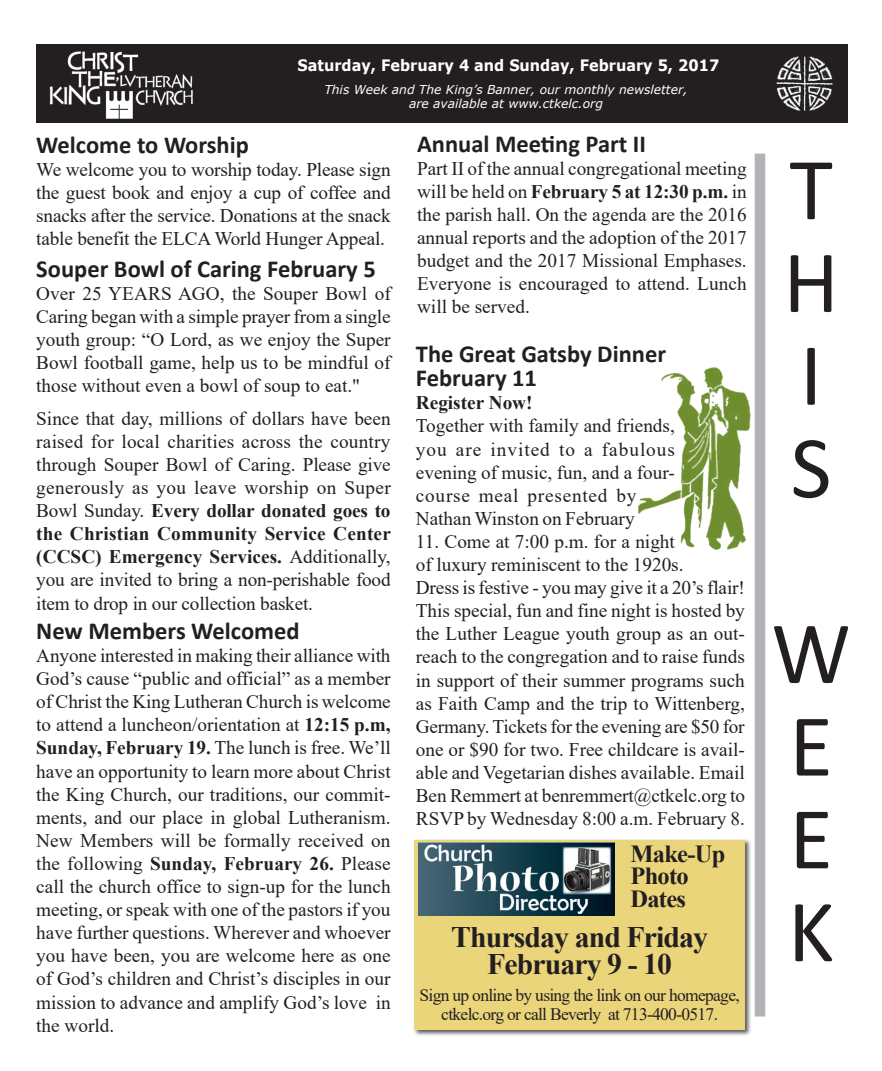
<style>
.page{position:relative;width:882px;height:1071px;background:#fff}
.page>*{position:absolute;margin:0;border:0;box-sizing:border-box;transform-origin:0 0}
.t1{font:89.25px "Calibri";color:#231f20}
.t2{font:700 29.75px "Times New Roman";letter-spacing:-.03em;color:#231f20}
.Inside_Heading{font:700 24.5px/24.5px "Calibri";color:#231f20}
.t3{font:700 24.5px/22.8px "Times New Roman";letter-spacing:-.03em;color:#231f20}
.t4{font:19.25px/23.1px "Times New Roman";color:#231f20;text-align:justify}
.t5{font:700 19.25px "Times New Roman";color:#231f20}
.t6{font:17.5px/19.2px "Times New Roman";letter-spacing:-.04em;color:#231f20;text-align:center}
.t7{font:700 15.75px "Verdana";color:#fff;scale:.92 1}
.t8{font:italic 12.25px/14.7px "Verdana";color:#fff;text-align:center}
.s1{font-weight:700}
</style>
<div class="page">
<div style="left:755px;top:154px;width:10px;height:863px;background:#b2b3b7"></div>
<div style="left:37px;top:44px;width:807px;height:79px;background:#231f20"></div>
<img style="left:49px;top:51px;width:144px;height:68px">
<img style="left:776px;top:44px;width:72px;height:78px">
<img style="left:638px;top:368px;width:113px;height:181px">
<div style="left:413px;top:839px;width:339px;height:198px;background:#231f20;opacity:.75"></div>
<div style="left:415px;top:840px;width:330px;height:190px;background:#ebd57b"></div>
<img style="left:418px;top:843px;width:197px;height:72px">
<p class="t7" style="left:298px;top:54px;width:460px">Saturday, February 4 and Sunday, February 5, 2017</p>
<p class="t8" style="left:324px;top:82px;width:365px">This Week and The King’s Banner, our monthly newsletter, are available at www.ctkelc.org</p>
<p class="Inside_Heading" style="left:36px;top:132px;width:214px">Welcome to Worship</p>
<p class="t4" style="left:36px;top:157px;width:356px">We welcome you to worship today. Please sign the guest book and enjoy a cup of coffee and snacks after the service. Donations at the snack table benefit the ELCA World Hunger Appeal.</p>
<p class="Inside_Heading" style="left:36px;top:256px;width:341px">Souper Bowl of Caring February 5</p>
<p class="t4" style="left:36px;top:281px;width:356px">Over 25 YEARS AGO, the Souper Bowl of Caring began with a simple prayer from a single youth group: “O Lord, as we enjoy the Super Bowl football game, help us to be mindful of those without even a bowl of soup to eat."</p>
<p class="t4" style="left:36px;top:406px;width:356px">Since that day, millions of dollars have been raised for local charities across the country through Souper Bowl of Caring. Please give generously as you leave worship on Super Bowl Sunday. <span class="s1">Every dollar donated goes to the Christian Community Service Center (CCSC) Emergency Services.</span> Additionally, you are invited to bring a non-perishable food item to drop in our collection basket.</p>
<p class="Inside_Heading" style="left:36px;top:618px;width:265px">New Members Welcomed</p>
<p class="t4" style="left:36px;top:643px;width:356px">Anyone interested in making their alliance with God’s cause “public and official” as a member of Christ the King Lutheran Church is welcome to attend a luncheon/orientation at <span class="s1">12:15 p.m, Sunday, February 19.</span> The lunch is free. We’ll have an opportunity to learn more about Christ the King Church, our traditions, our commit&shy;ments, and our place in global Lutheranism.<br>New Members will be formally received on the following <span class="s1">Sunday, February 26.</span> Please call the church office to sign-up for the lunch meeting, or speak with one of the pastors if you have further questions. Wherever and whoever you have been, you are welcome here as one of God’s children and Christ’s disciples in our mission to advance and amplify God’s love in the world.</p>
<p class="Inside_Heading" style="left:417px;top:131px;width:230px">Annual Meeting Part II</p>
<p class="t4" style="left:417px;top:156px;width:331px">Part II of the annual congregational meeting will be held on <span class="s1">February 5 at 12:30 p.m.</span> in the parish hall. On the agenda are the 2016 annual reports and the adoption of the 2017 budget and the 2017 Missional Emphases.<br>Everyone is encouraged to attend. Lunch will be served.</p>
<p class="Inside_Heading" style="left:416px;top:341px;width:252px">The Great Gatsby Dinner<br>February 11</p>
<p class="t5" style="left:416px;top:389px;width:118px">Register Now!</p>
<p class="t4" style="left:416px;top:414px;width:261px;text-align:left">Together with family and friends, you are invited to a fabulous evening of music, fun, and a four&shy;course meal presented by<br>Nathan Winston on February</p>
<p class="t4" style="left:416px;top:529px;width:331px;text-align:left">11. Come at 7:00 p.m. for a night<br>of luxury reminiscent to the 1920s.<br>Dress is festive - you may give it a 20’s flair!<br>This special, fun and fine night is hosted by the Luther League youth group as an out&shy;reach to the congregation and to raise funds in support of their summer programs such as Faith Camp and the trip to Wittenberg, Germany. Tickets for the evening are $50 for one or $90 for two. Free childcare is avail&shy;able and Vegetarian dishes available. Email Ben Remmert at benremmert@ctkelc.org to RSVP by Wednesday 8:00 a.m. February 8.</p>
<p class="t3" style="left:630px;top:841px;width:96px">Make-Up<br>Photo<br>Dates</p>
<p class="t2" style="left:451px;top:916px;width:258px">Thursday and Friday</p>
<p class="t2" style="left:487px;top:942px;width:186px">February 9 - 10</p>
<p class="t6" style="left:420px;top:985px;width:322px">Sign up online by using the link on our homepage, ctkelc.org or call Beverly at 713-400-0517.</p>
<p class="t1" style="left:789px;top:127px;width:45px">T</p>
<p class="t1" style="left:783px;top:220px;width:57px">H</p>
<p class="t1" style="left:800px;top:313px;width:24px">I</p>
<p class="t1" style="left:791px;top:406px;width:42px">S</p>
<p class="t1" style="left:771px;top:591px;width:81px">W</p>
<p class="t1" style="left:789px;top:684px;width:45px">E</p>
<p class="t1" style="left:789px;top:777px;width:45px">E</p>
<p class="t1" style="left:788px;top:869px;width:48px">K</p>
</div>
